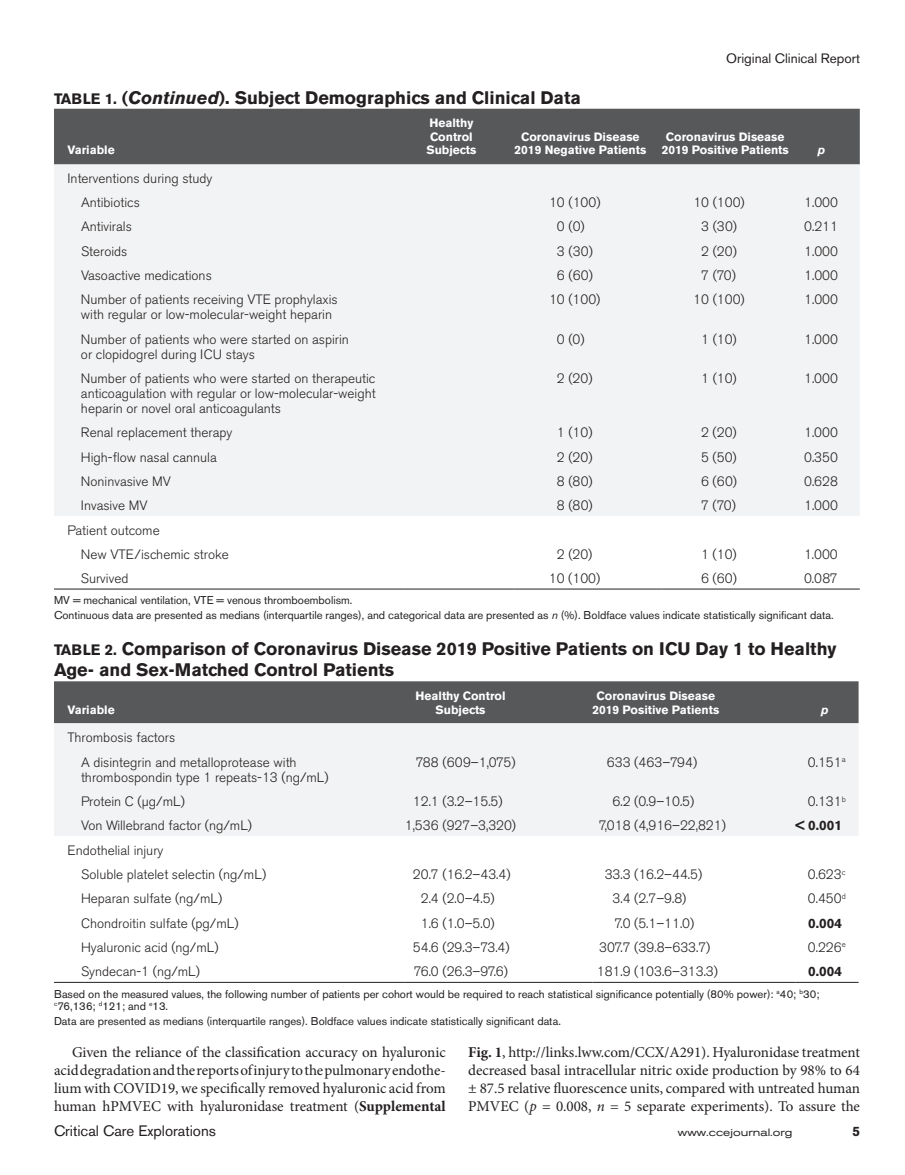
<style>
.page{position:relative;width:905px;height:1175px;background:#fff}
.page>*{position:absolute;margin:0;border:0;box-sizing:border-box;transform-origin:0 0}
.t1{font:700 18px/21px "Akzidenz Grotesk BE";color:#231f20}
.t2{font:15px/18px "Minion Pro";letter-spacing:-.005em;color:#231f20;text-align:justify}
.t3{font:15px "Akzidenz Grotesk BE";color:#231f20}
.t4{font:300 13.5px/24.3px "Akzidenz Grotesk BE";color:#231f20}
.t5{font:13.5px "Akzidenz Grotesk BE";color:#231f20}
.t6{font:700 13.5px "Akzidenz Grotesk BE";color:#231f20}
.t7{font:700 12px/13.5px "Akzidenz Grotesk BE";color:#fff;text-align:center}
.t8{font:italic 700 12px "Akzidenz Grotesk BE";color:#fff}
.t9{font:11.25px/15px "Akzidenz Grotesk BE";color:#231f20}
.t10{font:expanded 10.5px "Akzidenz Grotesk BE";color:#231f20}
.s1{font-size:15px}
.s2{font-style:italic}
.s3{font-weight:700}
</style>
<div class="page">
<div style="left:54px;top:164px;width:805px;height:352px;background:#f2f3f4"></div>
<hr style="left:54px;top:588px;width:350px;height:1px;background:#231f20">
<hr style="left:404px;top:588px;width:110px;height:1px;background:#231f20">
<hr style="left:514px;top:588px;width:147px;height:1px;background:#231f20">
<hr style="left:661px;top:588px;width:143px;height:1px;background:#231f20">
<hr style="left:804px;top:588px;width:55px;height:1px;background:#231f20">
<div style="left:54px;top:681px;width:804px;height:42px;background:#57585a"></div>
<div style="left:54px;top:723px;width:804px;height:113px;background:#f2f3f4"></div>
<svg style="left:54px;top:981px;width:804px;height:1px"></svg>
<hr style="left:54px;top:982px;width:351px;height:1px;background:#231f20">
<hr style="left:405px;top:982px;width:187px;height:1px;background:#231f20">
<hr style="left:592px;top:982px;width:203px;height:1px;background:#231f20">
<hr style="left:795px;top:982px;width:63px;height:1px;background:#231f20">
<div style="left:54px;top:109px;width:805px;height:55px;background:#57585a"></div>
<p class="t5" style="left:726px;top:50px;width:135px">Original Clinical Report</p>
<h1 class="t1" style="left:54px;top:87px;width:528px"><span class="s1">TABLE 1.</span> (<span class="s2">Continued</span>). Subject Demographics and Clinical Data</h1>
<p class="t7" style="left:67px;top:144px;width:49px">Variable</p>
<p class="t7" style="left:426px;top:117px;width:52px">Healthy<br>Control<br>Subjects</p>
<p class="t7" style="left:514px;top:130px;width:133px">Coronavirus Disease<br>2019 Negative Patients</p>
<p class="t7" style="left:661px;top:130px;width:129px">Coronavirus Disease<br>2019 Positive Patients</p>
<p class="t8" style="left:817px;top:143px;width:9px">p</p>
<p class="t4" style="left:81px;top:166px;width:133px;text-indent:-14px">Interventions during study<br>Antibiotics</p>
<p class="t4" style="left:549px;top:190px;width:53px">10 (100)</p>
<p class="t4" style="left:693px;top:190px;width:53px">10 (100)</p>
<p class="t4" style="left:804px;top:190px;width:35px">1.000</p>
<p class="t4" style="left:81px;top:215px;width:52px">Antivirals</p>
<p class="t4" style="left:557px;top:215px;width:29px">0 (0)</p>
<p class="t4" style="left:701px;top:215px;width:38px">3 (30)</p>
<p class="t4" style="left:804px;top:215px;width:35px">0.211</p>
<p class="t4" style="left:81px;top:239px;width:48px">Steroids</p>
<p class="t4" style="left:557px;top:239px;width:38px">3 (30)</p>
<p class="t4" style="left:701px;top:239px;width:37px">2 (20)</p>
<p class="t4" style="left:804px;top:239px;width:35px">1.000</p>
<p class="t4" style="left:81px;top:263px;width:132px">Vasoactive medications</p>
<p class="t4" style="left:557px;top:263px;width:38px">6 (60)</p>
<p class="t4" style="left:701px;top:263px;width:36px">7 (70)</p>
<p class="t4" style="left:804px;top:263px;width:35px">1.000</p>
<p class="t4" style="left:81px;top:292px;width:258px;line-height:15px">Number of patients receiving VTE prophylaxis with regular or low-molecular-weight heparin</p>
<p class="t4" style="left:549px;top:288px;width:53px">10 (100)</p>
<p class="t4" style="left:693px;top:288px;width:53px">10 (100)</p>
<p class="t4" style="left:804px;top:288px;width:35px">1.000</p>
<p class="t4" style="left:81px;top:332px;width:269px;line-height:15px">Number of patients who were started on aspirin or clopidogrel during ICU stays</p>
<p class="t4" style="left:557px;top:327px;width:29px">0 (0)</p>
<p class="t4" style="left:701px;top:327px;width:37px">1 (10)</p>
<p class="t4" style="left:804px;top:327px;width:35px">1.000</p>
<p class="t4" style="left:81px;top:371px;width:296px;line-height:15px;text-align:justify">Number of patients who were started on therapeutic anticoagulation with regular or low-molecular-weight heparin or novel oral anticoagulants</p>
<p class="t4" style="left:557px;top:366px;width:37px">2 (20)</p>
<p class="t4" style="left:701px;top:366px;width:37px">1 (10)</p>
<p class="t4" style="left:804px;top:366px;width:35px">1.000</p>
<p class="t4" style="left:81px;top:421px;width:153px">Renal replacement therapy</p>
<p class="t4" style="left:557px;top:421px;width:37px">1 (10)</p>
<p class="t4" style="left:701px;top:421px;width:37px">2 (20)</p>
<p class="t4" style="left:804px;top:421px;width:35px">1.000</p>
<p class="t4" style="left:81px;top:445px;width:137px">High-flow nasal cannula</p>
<p class="t4" style="left:557px;top:445px;width:37px">2 (20)</p>
<p class="t4" style="left:701px;top:445px;width:37px">5 (50)</p>
<p class="t4" style="left:804px;top:445px;width:35px">0.350</p>
<p class="t4" style="left:81px;top:469px;width:92px">Noninvasive MV</p>
<p class="t4" style="left:557px;top:469px;width:38px">8 (80)</p>
<p class="t4" style="left:701px;top:469px;width:38px">6 (60)</p>
<p class="t4" style="left:804px;top:469px;width:35px">0.628</p>
<p class="t4" style="left:81px;top:493px;width:68px">Invasive MV</p>
<p class="t4" style="left:557px;top:493px;width:38px">8 (80)</p>
<p class="t4" style="left:701px;top:493px;width:36px">7 (70)</p>
<p class="t4" style="left:804px;top:493px;width:35px">1.000</p>
<p class="t4" style="left:81px;top:518px;width:149px;text-indent:-14px">Patient outcome<br>New VTE/ischemic stroke</p>
<p class="t4" style="left:556px;top:542px;width:37px">2 (20)</p>
<p class="t4" style="left:701px;top:542px;width:37px">1 (10)</p>
<p class="t4" style="left:804px;top:542px;width:35px">1.000</p>
<p class="t4" style="left:81px;top:566px;width:49px">Survived</p>
<p class="t4" style="left:549px;top:566px;width:53px">10 (100)</p>
<p class="t4" style="left:701px;top:566px;width:38px">6 (60)</p>
<p class="t4" style="left:804px;top:566px;width:35px">0.087</p>
<p class="t9" style="left:54px;top:593px;width:781px">MV = mechanical ventilation, VTE = venous thromboembolism.<br>Continuous data are presented as medians (interquartile ranges), and categorical data are presented as <span class="s2">n</span> (%). Boldface values indicate statistically significant data.</p>
<h1 class="t1" style="left:54px;top:638px;width:784px"><span class="s1">TABLE 2.</span> Comparison of Coronavirus Disease 2019 Positive Patients on ICU Day 1 to Healthy<br>Age- and Sex-Matched Control Patients</h1>
<p class="t7" style="left:68px;top:702px;width:49px">Variable</p>
<p class="t7" style="left:415px;top:689px;width:91px">Healthy Control<br>Subjects</p>
<p class="t7" style="left:592px;top:689px;width:129px">Coronavirus Disease<br>2019 Positive Patients</p>
<p class="t8" style="left:821px;top:702px;width:9px">p</p>
<p class="t4" style="left:81px;top:726px;width:217px;text-indent:-14px">Thrombosis factors<br>A disintegrin and metalloprotease with</p>
<p class="t4" style="left:81px;top:765px;width:249px">thrombospondin type 1 repeats-13 (ng/mL)</p>
<p class="t4" style="left:416px;top:750px;width:101px">788 (609–1,075)</p>
<p class="t4" style="left:607px;top:750px;width:92px">633 (463–794)</p>
<p class="t4" style="left:807px;top:750px;width:39px">0.151<sup>a</sup></p>
<p class="t4" style="left:81px;top:789px;width:105px">Protein C (μg/mL)</p>
<p class="t4" style="left:413px;top:789px;width:91px">12.1 (3.2–15.5)</p>
<p class="t4" style="left:612px;top:789px;width:83px">6.2 (0.9–10.5)</p>
<p class="t4" style="left:807px;top:789px;width:39px">0.131<sup>b</sup></p>
<p class="t4" style="left:81px;top:813px;width:173px">Von Willebrand factor (ng/mL)</p>
<p class="t4" style="left:405px;top:813px;width:113px">1,536 (927–3,320)</p>
<p class="t4" style="left:598px;top:813px;width:129px">7,018 (4,916–22,821)</p>
<p class="t6" style="left:795px;top:818px;width:48px">&lt; 0.001</p>
<p class="t4" style="left:81px;top:838px;width:187px;text-indent:-14px">Endothelial injury<br>Soluble platelet selectin (ng/mL)</p>
<p class="t4" style="left:413px;top:862px;width:99px">20.7 (16.2–43.4)</p>
<p class="t4" style="left:604px;top:862px;width:99px">33.3 (16.2–44.5)</p>
<p class="t4" style="left:807px;top:862px;width:39px">0.623<sup>c</sup></p>
<p class="t4" style="left:81px;top:886px;width:143px">Heparan sulfate (ng/mL)</p>
<p class="t4" style="left:421px;top:886px;width:75px">2.4 (2.0–4.5)</p>
<p class="t4" style="left:612px;top:886px;width:75px">3.4 (2.7–9.8)</p>
<p class="t4" style="left:807px;top:886px;width:39px">0.450<sup>d</sup></p>
<p class="t4" style="left:81px;top:911px;width:159px">Chondroitin sulfate (pg/mL)</p>
<p class="t4" style="left:421px;top:911px;width:75px">1.6 (1.0–5.0)</p>
<p class="t4" style="left:614px;top:911px;width:81px">7.0 (5.1–11.0)</p>
<p class="t6" style="left:808px;top:915px;width:36px">0.004</p>
<p class="t4" style="left:81px;top:935px;width:139px">Hyaluronic acid (ng/mL)</p>
<p class="t4" style="left:413px;top:935px;width:98px">54.6 (29.3–73.4)</p>
<p class="t4" style="left:599px;top:935px;width:113px">307.7 (39.8–633.7)</p>
<p class="t4" style="left:807px;top:935px;width:39px">0.226<sup>e</sup></p>
<p class="t4" style="left:81px;top:959px;width:120px">Syndecan-1 (ng/mL)</p>
<p class="t4" style="left:414px;top:959px;width:96px">76.0 (26.3–97.6)</p>
<p class="t4" style="left:596px;top:959px;width:123px">181.9 (103.6–313.3)</p>
<p class="t6" style="left:808px;top:963px;width:36px">0.004</p>
<p class="t9" style="left:54px;top:987px;width:767px;line-height:12px">Based on the measured values, the following number of patients per cohort would be required to reach statistical significance potentially (80% power): <sup>a</sup>40; <sup>b</sup>30; <sup>c</sup>76,136; <sup>d</sup>121; and <sup>e</sup>13.</p>
<p class="t9" style="left:54px;top:1013px;width:508px">Data are presented as medians (interquartile ranges). Boldface values indicate statistically significant data.</p>
<p class="t2" style="left:54px;top:1042px;width:393px;text-indent:18px">Given the reliance of the classification accuracy on hyaluronic acid degradation and the reports of injury to the pulmonary endothe&shy;lium with COVID19, we specifically removed hyaluronic acid from human hPMVEC with hyaluronidase treatment (<span class="s3">Supplemental</span></p>
<p class="t2" style="left:468px;top:1042px;width:393px"><span class="s3">Fig. 1</span>, http://links.lww.com/CCX/A291). Hyaluronidase treatment decreased basal intracellular nitric oxide production by 98% to 64 ± 87.5 relative fluorescence units, compared with untreated human PMVEC (<span class="s2">p</span> = 0.008, <span class="s2">n</span> = 5 separate experiments). To assure the</p>
<p class="t3" style="left:54px;top:1121px;width:163px">Critical Care Explorations</p>
<p class="t10" style="left:678px;top:1126px;width:116px">www.ccejournal.org</p>
<p class="t6" style="left:852px;top:1123px;width:9px">5</p>
</div>
